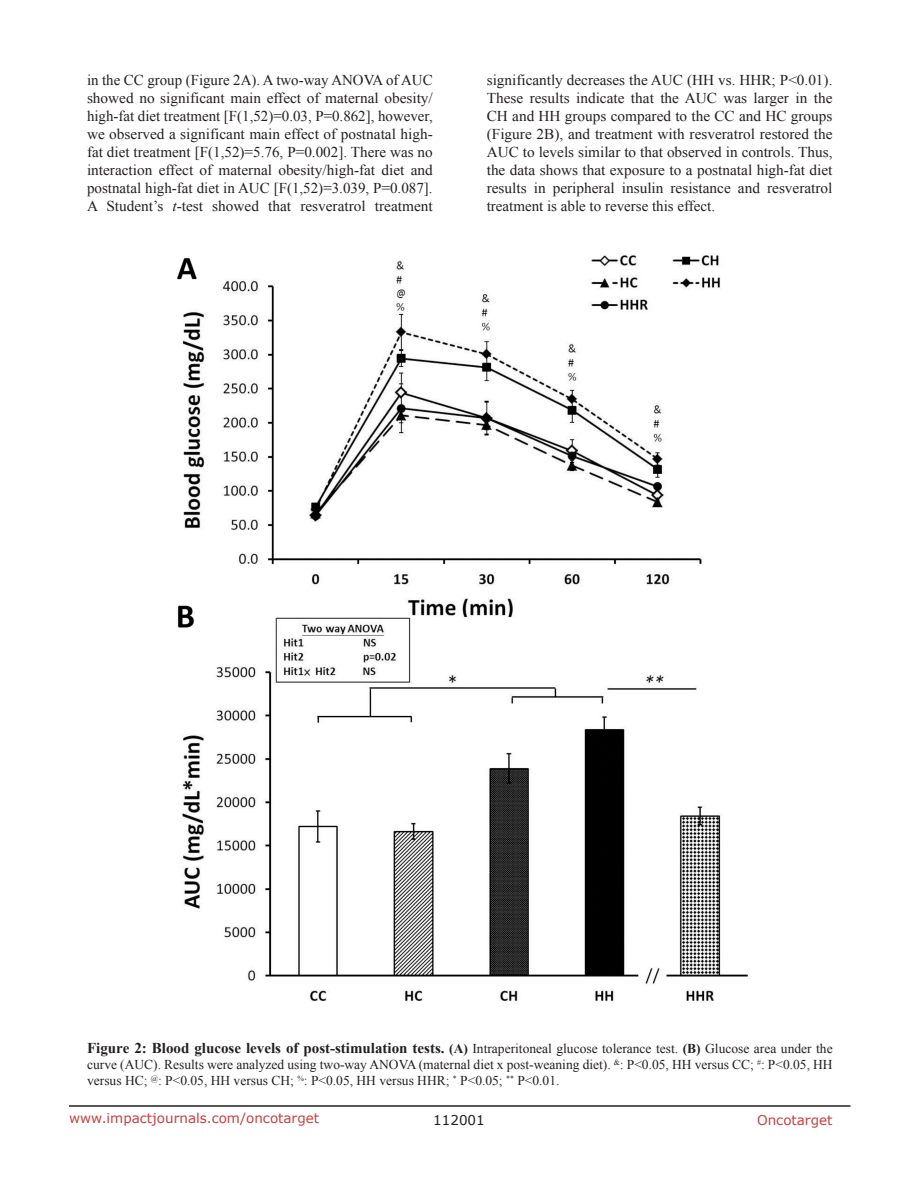
<style>
.page{position:relative;width:918px;height:1188px;background:#fff}
.page>*{position:absolute;margin:0;border:0;box-sizing:border-box;transform-origin:0 0}
.BodyText{font:15px/18px "Times New Roman";color:#231f20;text-align:justify}
.figuretext{font:13.5px/16.2px "Times New Roman";color:#231f20;text-align:justify}
.t1{font:13.5px "Verdana";color:#c24141}
.t2{font:13.5px "Verdana";color:#231f20}
.s1{font-style:italic}
.s2{font-weight:700;font-size:15px}
.s3{font-weight:700}
</style>
<div class="page">
<hr style="left:69px;top:1105px;width:781px;height:2px;background:#231f20">
<img style="left:177px;top:255px;width:571px;height:746px">
<p class="BodyText" style="left:87px;top:71px;width:347px">in the CC group (Figure 2A). A two-way ANOVA of AUC showed no significant main effect of maternal obesity/ high-fat diet treatment [F(1,52)=0.03, P=0.862], however, we observed a significant main effect of postnatal high&shy;fat diet treatment [F(1,52)=5.76, P=0.002]. There was no interaction effect of maternal obesity/high-fat diet and postnatal high-fat diet in AUC [F(1,52)=3.039, P=0.087].<br>A Student’s <span class="s1">t</span>-test showed that resveratrol treatment</p>
<p class="BodyText" style="left:487px;top:71px;width:347px">significantly decreases the AUC (HH vs. HHR; P&lt;0.01).<br>These results indicate that the AUC was larger in the CH and HH groups compared to the CC and HC groups (Figure 2B), and treatment with resveratrol restored the AUC to levels similar to that observed in controls. Thus, the data shows that exposure to a postnatal high-fat diet results in peripheral insulin resistance and resveratrol treatment is able to reverse this effect.</p>
<p class="figuretext" style="left:87px;top:1040px;width:747px"><span class="s2">Figure 2: Blood glucose levels of post-stimulation tests.</span> <span class="s3">(A)</span> Intraperitoneal glucose tolerance test. <span class="s3">(B)</span> Glucose area under the curve (AUC). Results were analyzed using two-way ANOVA (maternal diet x post-weaning diet). <sup>&amp;</sup>: P&lt;0.05, HH versus CC; <sup>#</sup>: P&lt;0.05, HH versus HC; <sup>@</sup>: P&lt;0.05, HH versus CH; <sup>%</sup>: P&lt;0.05, HH versus HHR; <sup>*</sup> P&lt;0.05; <sup>**</sup> P&lt;0.01.</p>
<p class="t1" style="left:69px;top:1109px;width:252px">www.impactjournals.com/oncotarget</p>
<p class="t2" style="left:433px;top:1111px;width:53px">112001</p>
<p class="t1" style="left:757px;top:1111px;width:77px">Oncotarget</p>
</div>
